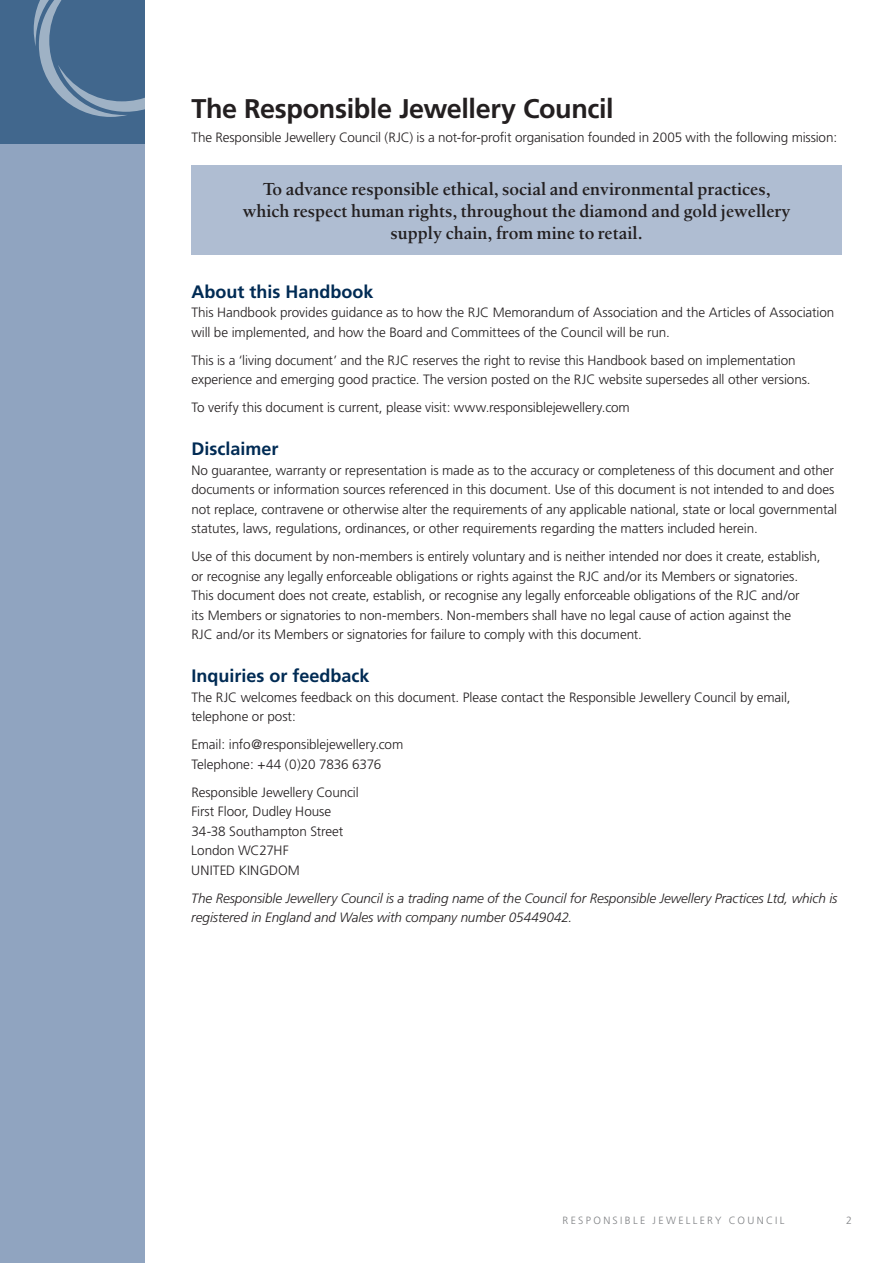
<style>
.page{position:relative;width:893px;height:1263px;background:#fff}
.page>*{position:absolute;margin:0;border:0;box-sizing:border-box;transform-origin:0 0}
.t1{font:700 27px "Frutiger";letter-spacing:-.015em;color:#231f20}
.t2{font:600 18px/21.6px "Birka";color:#231f20;text-align:center}
.t3{font:700 18px "Frutiger";color:#002b54}
.t4{font:300 13.5px/19.5px "Frutiger";letter-spacing:-.005em;color:#231f20}
.t5{font:italic 300 13.5px/19.5px "Frutiger";letter-spacing:-.005em;color:#231f20}
.t6{font:300 10.5px "Frutiger";letter-spacing:.225em;color:#808285}
</style>
<div class="page">
<div style="left:0;top:0;width:145px;height:145px;background:#41678d"></div>
<div style="left:0;top:145px;width:145px;height:1118px;background:#90a4c0"></div>
<svg style="left:34px;top:0;width:111px;height:117px"></svg>
<div style="left:191px;top:166px;width:651px;height:89px;background:#afbdd2"></div>
<h1 class="t1" style="left:191px;top:93px;width:424px">The Responsible Jewellery Council</h1>
<p class="t4" style="left:191px;top:128px;width:647px">The Responsible Jewellery Council (RJC) is a not-for-profit organisation founded in 2005 with the following mission:</p>
<h2 class="t2" style="left:243px;top:179px;width:549px">To advance responsible ethical, social and environmental practices, which respect human rights, throughout the diamond and gold jewellery supply chain, from mine to retail.</h2>
<h2 class="t3" style="left:191px;top:281px;width:183px">About this Handbook</h2>
<p class="t4" style="left:191px;top:303px;width:644px">This Handbook provides guidance as to how the RJC Memorandum of Association and the Articles of Association will be implemented, and how the Board and Committees of the Council will be run.</p>
<p class="t4" style="left:191px;top:350px;width:621px">This is a ‘living document’ and the RJC reserves the right to revise this Handbook based on implementation experience and emerging good practice. The version posted on the RJC website supersedes all other versions.</p>
<p class="t4" style="left:191px;top:398px;width:440px">To verify this document is current, please visit: www.responsiblejewellery.com</p>
<h2 class="t3" style="left:191px;top:438px;width:89px">Disclaimer</h2>
<p class="t4" style="left:191px;top:460px;width:647px">No guarantee, warranty or representation is made as to the accuracy or completeness of this document and other documents or information sources referenced in this document. Use of this document is not intended to and does not replace, contravene or otherwise alter the requirements of any applicable national, state or local governmental statutes, laws, regulations, ordinances, or other requirements regarding the matters included herein.</p>
<p class="t4" style="left:191px;top:547px;width:631px">Use of this document by non-members is entirely voluntary and is neither intended nor does it create, establish, or recognise any legally enforceable obligations or rights against the RJC and/or its Members or signatories.<br>This document does not create, establish, or recognise any legally enforceable obligations of the RJC and/or<br>its Members or signatories to non-members. Non-members shall have no legal cause of action against the<br>RJC and/or its Members or signatories for failure to comply with this document.</p>
<h2 class="t3" style="left:191px;top:665px;width:180px">Inquiries or feedback</h2>
<p class="t4" style="left:191px;top:687px;width:601px">The RJC welcomes feedback on this document. Please contact the Responsible Jewellery Council by email, telephone or post:</p>
<p class="t4" style="left:191px;top:735px;width:213px">Email: info@responsiblejewellery.com<br>Telephone: +44 (0)20 7836 6376</p>
<p class="t4" style="left:191px;top:782px;width:169px">Responsible Jewellery Council<br>First Floor, Dudley House<br>34-38 Southampton Street<br>London WC27HF<br>UNITED KINGDOM</p>
<p class="t5" style="left:191px;top:888px;width:647px">The Responsible Jewellery Council is a trading name of the Council for Responsible Jewellery Practices Ltd, which is registered in England and Wales with company number 05449042.</p>
<p class="t6" style="left:563px;top:1214px;width:223px">Responsible Jeweller y Counc il</p>
<p class="t6" style="left:846px;top:1214px;width:7px">2</p>
</div>
